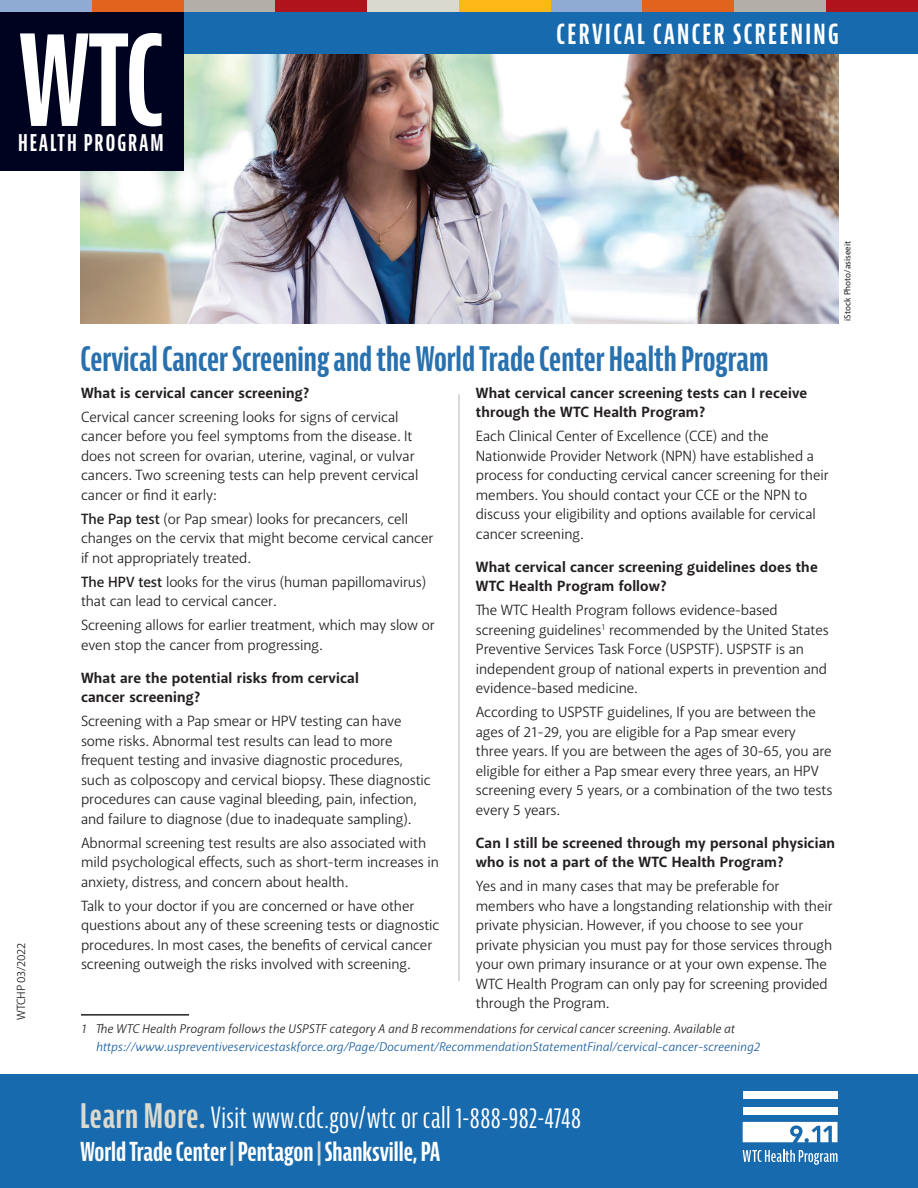
<style>
.page{position:relative;width:918px;height:1188px;background:#fff}
.page>*{position:absolute;margin:0;border:0;box-sizing:border-box;transform-origin:0 0}
.t1{font:700 extra-condensed 123px "Bernina Sans";color:#fff}
.t2{font:700 extra-condensed 33px "Bernina Sans";color:#2870ae}
.t3{font:extra-condensed 28.5px "Bernina Sans";letter-spacing:.015em;color:#fff}
.t4{font:700 extra-condensed 27px "Bernina Sans";letter-spacing:.09em;color:#fff}
.t5{font:700 extra-condensed 25.5px "Bernina Sans";color:#fff}
.t6{font:700 extra-condensed 22.5px "Bernina Sans";letter-spacing:.09em;color:#fff}
.Flyer_body{font:15px/19.5px "Akagi Pro";letter-spacing:-.005em;color:#231f20}
.H4_Flyer_Question{font:700 15px/19.5px "Akagi Pro";letter-spacing:.01em;color:#231f20}
.Flyer_footnote{font:italic 12.75px/18px "Akagi Pro";letter-spacing:.01em;color:#175d9e}
.Flyer_body-2{font:12px "Akagi Pro";letter-spacing:-.03em;color:#231f20}
.t7{font:500 9px "Akagi Pro";color:#231f20}
.s1{font-weight:600}
.s2{color:#231f20}
.s3{font-weight:700;font-size:33px;color:#d9d9cf}
.s4{color:#d9d9cf}
</style>
<div class="page">
<img style="left:80px;top:54px;width:759px;height:270px">
<div style="left:0;top:0;width:918px;height:54px;background:#186aae"></div>
<div style="left:0;top:0;width:184px;height:171px;background:#000320"></div>
<div style="left:0;top:0;width:92px;height:12px;background:#8fabd3"></div>
<div style="left:92px;top:0;width:92px;height:12px;background:#e1631e"></div>
<div style="left:184px;top:0;width:91px;height:12px;background:#b1afa8"></div>
<div style="left:275px;top:0;width:92px;height:12px;background:#b0131c"></div>
<div style="left:367px;top:0;width:92px;height:12px;background:#d9d9cf"></div>
<div style="left:459px;top:0;width:92px;height:12px;background:#fcb814"></div>
<div style="left:551px;top:0;width:92px;height:12px;background:#8fabd3"></div>
<div style="left:643px;top:0;width:91px;height:12px;background:#e1631e"></div>
<div style="left:734px;top:0;width:92px;height:12px;background:#b1afa8"></div>
<div style="left:826px;top:0;width:92px;height:12px;background:#b0131c"></div>
<hr style="left:81px;top:1014px;width:108px;height:2px;background:#231f20">
<hr style="left:459px;top:394px;width:1px;height:587px;background:#b7b6b1">
<div style="left:0;top:1075px;width:918px;height:113px;background:#186aae"></div>
<div style="left:743px;top:1107px;width:95px;height:8px;background:#fff"></div>
<div style="left:743px;top:1092px;width:95px;height:7px;background:#fff"></div>
<svg style="left:743px;top:1122px;width:95px;height:20px;background:#dce8f2"></svg>
<svg style="left:743px;top:1150px;width:95px;height:15px"></svg>
<h1 class="t1" style="left:18px;top:10px;width:148px">WTC</h1>
<h3 class="t6" style="left:18px;top:130px;width:147px">HEALTH PROGRAM</h3>
<h3 class="t4" style="left:557px;top:19px;width:284px">CERVICAL CANCER SCREENING</h3>
<p class="t7" style="left:842px;top:321px;width:81px;rotate:-90deg">iStock Photo/asiseeit</p>
<p class="Flyer_body-2" style="left:14px;top:1020px;width:78px;rotate:-90deg">WTCHP 03/2022</p>
<h3 class="t2" style="left:81px;top:340px;width:690px">Cervical Cancer Screening and the World Trade Center Health Program</h3>
<h4 class="H4_Flyer_Question" style="left:81px;top:383px;width:230px">What is cervical cancer screening?</h4>
<p class="Flyer_body" style="left:81px;top:407px;width:339px">Cervical cancer screening looks for signs of cervical cancer before you feel symptoms from the disease. It does not screen for ovarian, uterine, vaginal, or vulvar cancers. Two screening tests can help prevent cervical cancer or find it early:</p>
<p class="Flyer_body" style="left:81px;top:509px;width:354px"><span class="s1">The Pap test</span> (or Pap smear) looks for precancers, cell changes on the cervix that might become cervical cancer if not appropriately treated.</p>
<p class="Flyer_body" style="left:81px;top:572px;width:347px"><span class="s1">The HPV test</span> looks for the virus (human papillomavirus) that can lead to cervical cancer.</p>
<p class="Flyer_body" style="left:81px;top:616px;width:355px">Screening allows for earlier treatment, which may slow or even stop the cancer from progressing.</p>
<h4 class="H4_Flyer_Question" style="left:81px;top:668px;width:279px">What are the potential risks from cervical cancer screening?</h4>
<p class="Flyer_body" style="left:81px;top:712px;width:351px">Screening with a Pap smear or HPV testing can have some risks. Abnormal test results can lead to more frequent testing and invasive diagnostic procedures, such as colposcopy and cervical biopsy. These diagnostic procedures can cause vaginal bleeding, pain, infection, and failure to diagnose (due to inadequate sampling).</p>
<p class="Flyer_body" style="left:81px;top:833px;width:360px">Abnormal screening test results are also associated with mild psychological effects, such as short-term increases in anxiety, distress, and concern about health.</p>
<p class="Flyer_body" style="left:81px;top:896px;width:360px">Talk to your doctor if you are concerned or have other questions about any of these screening tests or diagnostic procedures. In most cases, the benefits of cervical cancer screening outweigh the risks involved with screening.</p>
<h4 class="H4_Flyer_Question" style="left:476px;top:383px;width:333px">What cervical cancer screening tests can I receive through the WTC Health Program?</h4>
<p class="Flyer_body" style="left:476px;top:427px;width:354px">Each Clinical Center of Excellence (CCE) and the Nationwide Provider Network (NPN) have established a process for conducting cervical cancer screening for their members. You should contact your CCE or the NPN to discuss your eligibility and options available for cervical cancer screening.</p>
<h4 class="H4_Flyer_Question" style="left:476px;top:557px;width:343px">What cervical cancer screening guidelines does the<br>WTC Health Program follow?</h4>
<p class="Flyer_body" style="left:476px;top:601px;width:354px">The WTC Health Program follows evidence-based screening guidelines<sup>1</sup> recommended by the United States Preventive Services Task Force (USPSTF). USPSTF is an independent group of national experts in prevention and evidence-based medicine.</p>
<p class="Flyer_body" style="left:476px;top:703px;width:358px">According to USPSTF guidelines, If you are between the ages of 21-29, you are eligible for a Pap smear every<br>three years. If you are between the ages of 30-65, you are eligible for either a Pap smear every three years, an HPV screening every 5 years, or a combination of the two tests every 5 years.</p>
<h4 class="H4_Flyer_Question" style="left:476px;top:833px;width:361px">Can I still be screened through my personal physician who is not a part of the WTC Health Program?</h4>
<p class="Flyer_body" style="left:476px;top:877px;width:358px">Yes and in many cases that may be preferable for members who have a longstanding relationship with their private physician. However, if you choose to see your private physician you must pay for those services through your own primary insurance or at your own expense. The WTC Health Program can only pay for screening provided through the Program.</p>
<p class="Flyer_footnote" style="left:96px;top:1020px;width:666px;text-indent:-15px"><span class="s2">1 The WTC Health Program follows the USPSTF category A and B recommendations for cervical cancer screening. Available at </span>https://www.uspreventiveservicestaskforce.org/Page/Document/RecommendationStatementFinal/cervical-cancer-screening2</p>
<h3 class="t3" style="left:80px;top:1102px;width:503px"><span class="s3">Learn More.</span> Visit www.cdc.gov/wtc or call 1-888-982-4748</h3>
<h3 class="t5" style="left:80px;top:1137px;width:362px">World Trade Center <span class="s4">|</span>Pentagon <span class="s4">|</span> Shanksville, PA</h3>
</div>
